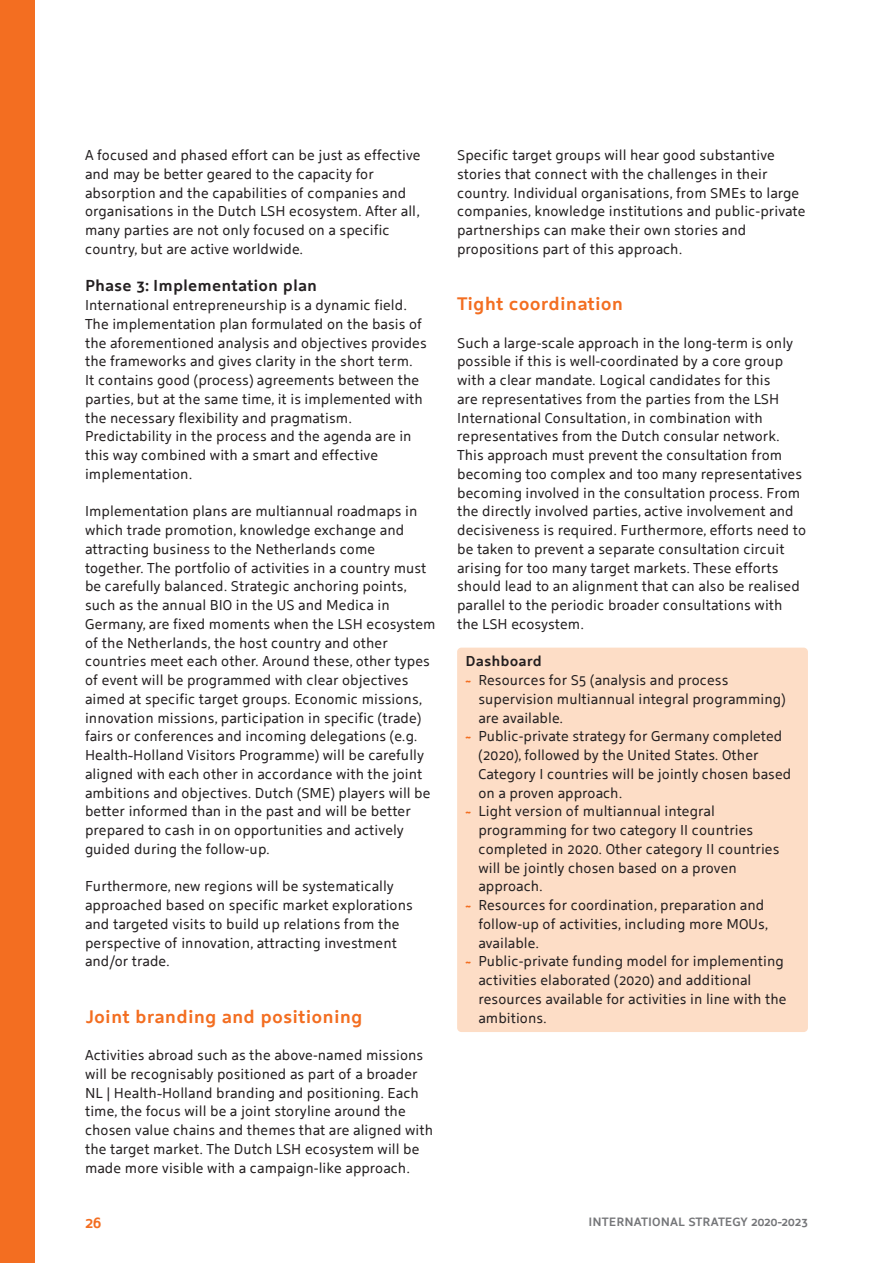
<style>
.page{position:relative;width:893px;height:1263px;background:#fff}
.page>*{position:absolute;margin:0;border:0;box-sizing:border-box;transform-origin:0 0}
.tussenkop{font:700 18px "Holland Sans";color:#f36e21}
.paragraafkop{font:700 15.75px "Holland Sans";color:#231f20}
.t1{font:700 15px "Holland Sans";color:#f36e21}
.brood{font:14.25px/18.8px "Holland Sans";color:#231f20}
.kadertekst{font:14.25px/18.8px "Holland Sans";color:#231f20}
.kadertekst-2{font:700 14.25px "Holland Sans";color:#231f20}
.t2{font:700 12px "Holland Sans";color:#757679}
.s1{font-weight:700;color:#f36e21}
</style>
<div class="page">
<div style="left:457px;top:648px;width:351px;height:384px;background:#fdddc6;border-radius:4px"></div>
<div style="left:0;top:0;width:34px;height:1263px;background:#f36e21"></div>
<p class="brood" style="left:85px;top:144px;width:337px">A focused and phased effort can be just as effective and may be better geared to the capacity for absorption and the capabilities of companies and organisations in the Dutch LSH ecosystem. After all, many parties are not only focused on a specific country, but are active worldwide.</p>
<p class="paragraafkop" style="left:85px;top:273px;width:234px">Phase 3: Implementation plan</p>
<p class="brood" style="left:85px;top:294px;width:343px">International entrepreneurship is a dynamic field.<br>The implementation plan formulated on the basis of the aforementioned analysis and objectives provides the frameworks and gives clarity in the short term.<br>It contains good (process) agreements between the parties, but at the same time, it is implemented with the necessary flexibility and pragmatism.<br>Predictability in the process and the agenda are in this way combined with a smart and effective implementation.</p>
<p class="brood" style="left:85px;top:501px;width:352px">Implementation plans are multiannual roadmaps in which trade promotion, knowledge exchange and attracting business to the Netherlands come together. The portfolio of activities in a country must be carefully balanced. Strategic anchoring points, such as the annual BIO in the US and Medica in Germany, are fixed moments when the LSH ecosystem of the Netherlands, the host country and other countries meet each other. Around these, other types of event will be programmed with clear objectives aimed at specific target groups. Economic missions, innovation missions, participation in specific (trade) fairs or conferences and incoming delegations (e.g.<br>Health~Holland Visitors Programme) will be carefully aligned with each other in accordance with the joint ambitions and objectives. Dutch (SME) players will be better informed than in the past and will be better prepared to cash in on opportunities and actively guided during the follow-up.</p>
<p class="brood" style="left:85px;top:876px;width:329px">Furthermore, new regions will be systematically approached based on specific market explorations and targeted visits to build up relations from the perspective of innovation, attracting investment and/or trade.</p>
<p class="tussenkop" style="left:85px;top:1001px;width:279px">Joint branding and positioning</p>
<p class="brood" style="left:85px;top:1044px;width:350px">Activities abroad such as the above-named missions will be recognisably positioned as part of a broader NL | Health~Holland branding and positioning. Each time, the focus will be a joint storyline around the chosen value chains and themes that are aligned with the target market. The Dutch LSH ecosystem will be made more visible with a campaign-like approach.</p>
<p class="brood" style="left:457px;top:144px;width:350px">Specific target groups will hear good substantive stories that connect with the challenges in their country. Individual organisations, from SMEs to large companies, knowledge institutions and public-private partnerships can make their own stories and propositions part of this approach.</p>
<p class="tussenkop" style="left:457px;top:289px;width:168px">Tight coordination</p>
<p class="brood" style="left:457px;top:332px;width:350px">Such a large-scale approach in the long-term is only possible if this is well-coordinated by a core group with a clear mandate. Logical candidates for this<br>are representatives from the parties from the LSH International Consultation, in combination with representatives from the Dutch consular network.<br>This approach must prevent the consultation from becoming too complex and too many representatives becoming involved in the consultation process. From the directly involved parties, active involvement and decisiveness is required. Furthermore, efforts need to be taken to prevent a separate consultation circuit arising for too many target markets. These efforts should lead to an alignment that can also be realised parallel to the periodic broader consultations with the LSH ecosystem.</p>
<p class="kadertekst-2" style="left:466px;top:650px;width:78px">Dashboard</p>
<p class="kadertekst" style="left:478px;top:669px;width:309px;text-indent:-13px"><span class="s1">~</span> Resources for S5 (analysis and process supervision multiannual integral programming) are available.</p>
<p class="kadertekst" style="left:478px;top:726px;width:315px;text-indent:-13px"><span class="s1">~</span> Public-private strategy for Germany completed (2020), followed by the United States. Other Category I countries will be jointly chosen based on a proven approach.</p>
<p class="kadertekst" style="left:478px;top:801px;width:303px;text-indent:-13px"><span class="s1">~</span> Light version of multiannual integral programming for two category II countries completed in 2020. Other category II countries will be jointly chosen based on a proven approach.</p>
<p class="kadertekst" style="left:478px;top:894px;width:292px;text-indent:-13px"><span class="s1">~</span> Resources for coordination, preparation and follow-up of activities, including more MOUs, available.</p>
<p class="kadertekst" style="left:478px;top:951px;width:310px;text-indent:-13px"><span class="s1">~</span> Public-private funding model for implementing activities elaborated (2020) and additional resources available for activities in line with the ambitions.</p>
<p class="t1" style="left:85px;top:1210px;width:18px">26</p>
<p class="t2" style="left:588px;top:1212px;width:221px">INTERNATIONAL STRATEGY 2020-2023</p>
</div>
